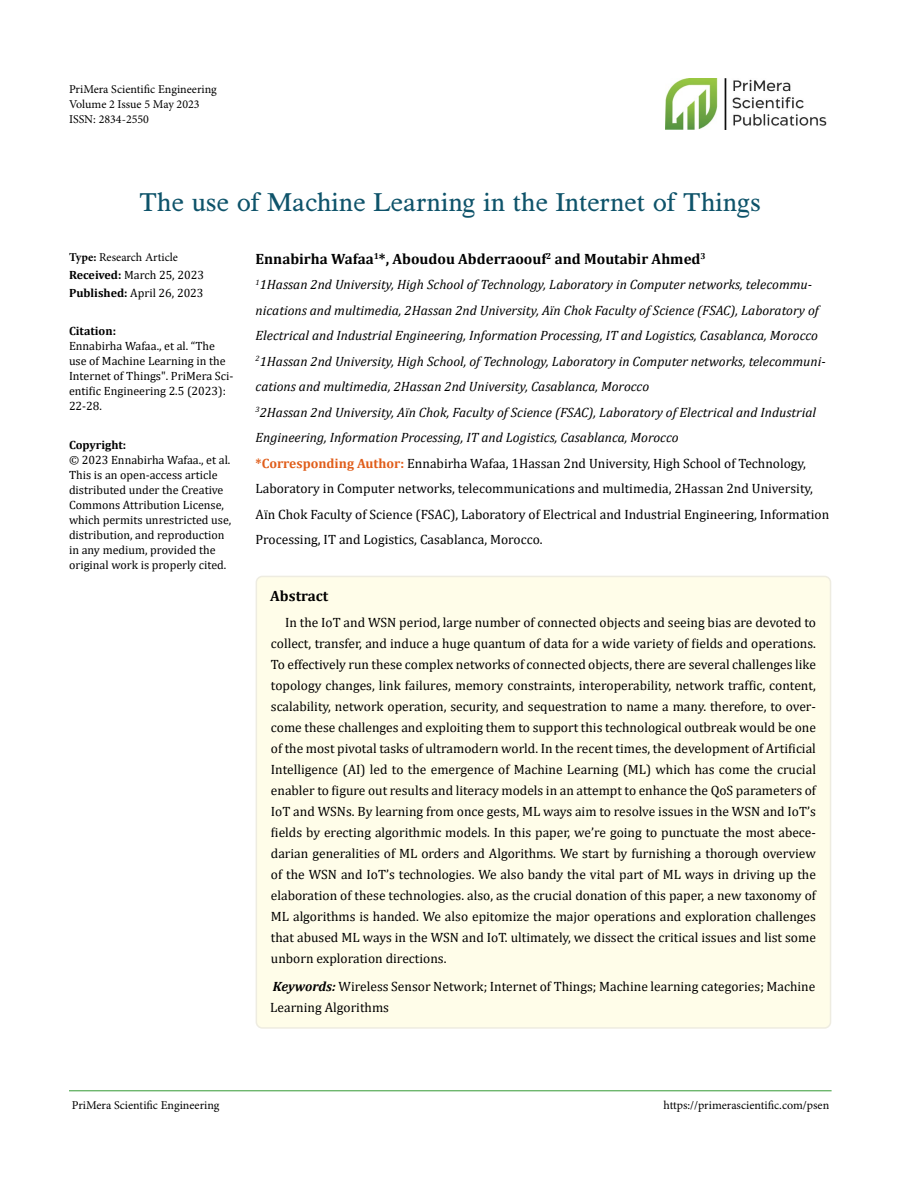
<style>
.page{position:relative;width:900px;height:1188px;background:#fff}
.page>*{position:absolute;margin:0;border:0;box-sizing:border-box;transform-origin:0 0}
.t1{font:27px "Tribun ADF Std";color:#0e536a}
.t2{font:700 15px "Cambria";color:#000}
.t3{font:13.5px/21px "Cambria";color:#000;text-align:justify}
.t4{font:italic 13.5px/25.5px "Cambria";color:#000}
.t5{font:12px/15px "Cambria";color:#000}
.t6{font:12px/15px "Minion Pro";color:#000}
.t7{font:700 12px "Cambria";color:#000}
.s1{font-weight:700}
.s2{font-weight:700;font-style:normal;color:#e05d1a}
.s3{font-style:normal}
.s4{font-weight:700;font-style:italic}
</style>
<div class="page">
<hr style="left:69px;top:1091px;width:763px;height:1px;background:#393">
<img style="left:665px;top:78px;width:162px;height:52px">
<div style="left:256px;top:576px;width:575px;height:452px;background:#fffde9;border-radius:6px"></div>
<div style="left:256px;top:576px;width:575px;height:453px;border:2px solid #eeece1;border-radius:6px"></div>
<p class="t6" style="left:69px;top:82px;width:149px">PriMera Scientific Engineering<br>Volume 2 Issue 5 May 2023<br>ISSN: 2834-2550</p>
<h1 class="t1" style="left:139px;top:186px;width:623px">The use of Machine Learning in the Internet of Things</h1>
<p class="t6" style="left:69px;top:250px;width:110px"><span class="s1">Type:</span> Research Article</p>
<p class="t5" style="left:69px;top:266px;width:137px;line-height:18px"><span class="s1">Received:</span> March 25, 2023<br><span class="s1">Published:</span> April 26, 2023</p>
<p class="t7" style="left:69px;top:322px;width:49px">Citation:</p>
<p class="t5" style="left:69px;top:338px;width:166px">Ennabirha Wafaa., et al. “The use of Machine Learning in the<br>Internet of Things". PriMera Sci&shy;entific Engineering 2.5 (2023):<br>22-28.</p>
<p class="t7" style="left:69px;top:437px;width:59px">Copyright:</p>
<p class="t5" style="left:69px;top:453px;width:164px">© 2023 Ennabirha Wafaa., et al.<br>This is an open-access article distributed under the Creative<br>Commons Attribution License, which permits unrestricted use, distribution, and reproduction in any medium, provided the original work is properly cited.</p>
<p class="t2" style="left:256px;top:248px;width:452px">Ennabirha Wafaa<sup>1</sup>*, Aboudou Abderraoouf<sup>2</sup> and Moutabir Ahmed<sup>3</sup></p>
<p class="t4" style="left:256px;top:272px;width:575px"><sup>1</sup>1Hassan 2nd University, High School of Technology, Laboratory in Computer networks, telecommu&shy;nications and multimedia, 2Hassan 2nd University, Aïn Chok Faculty of Science (FSAC), Laboratory of Electrical and Industrial Engineering, Information Processing, IT and Logistics, Casablanca, Morocco <sup>2</sup>1Hassan 2nd University, High School, of Technology, Laboratory in Computer networks, telecommuni&shy;cations and multimedia, 2Hassan 2nd University, Casablanca, Morocco<br><sup>3</sup>2Hassan 2nd University, Aïn Chok, Faculty of Science (FSAC), Laboratory of Electrical and Industrial Engineering, Information Processing, IT and Logistics, Casablanca, Morocco<br><span class="s2">*Corresponding Author:</span> <span class="s3">Ennabirha Wafaa, 1Hassan 2nd University, High School of Technology, Laboratory in Computer networks, telecommunications and multimedia, 2Hassan 2nd University, Aïn Chok Faculty of Science (FSAC), Laboratory of Electrical and Industrial Engineering, Information Processing, IT and Logistics, Casablanca, Morocco.</span></p>
<p class="t2" style="left:270px;top:585px;width:60px">Abstract</p>
<p class="t3" style="left:271px;top:612px;width:547px;text-indent:14px">In the IoT and WSN period, large number of connected objects and seeing bias are devoted to collect, transfer, and induce a huge quantum of data for a wide variety of fields and operations.<br>To effectively run these complex networks of connected objects, there are several challenges like topology changes, link failures, memory constraints, interoperability, network traffic, content, scalability, network operation, security, and sequestration to name a many. therefore, to over&shy;come these challenges and exploiting them to support this technological outbreak would be one of the most pivotal tasks of ultramodern world. In the recent times, the development of Artificial Intelligence (AI) led to the emergence of Machine Learning (ML) which has come the crucial enabler to figure out results and literacy models in an attempt to enhance the QoS parameters of IoT and WSNs. By learning from once gests, ML ways aim to resolve issues in the WSN and IoT’s fields by erecting algorithmic models. In this paper, we’re going to punctuate the most abece&shy;darian generalities of ML orders and Algorithms. We start by furnishing a thorough overview of the WSN and IoT’s technologies. We also bandy the vital part of ML ways in driving up the elaboration of these technologies. also, as the crucial donation of this paper, a new taxonomy of ML algorithms is handed. We also epitomize the major operations and exploration challenges that abused ML ways in the WSN and IoT. ultimately, we dissect the critical issues and list some unborn exploration directions.</p>
<p class="t3" style="left:270px;top:976px;width:547px"><span class="s4">Keywords:</span> Wireless Sensor Network; Internet of Things; Machine learning categories; Machine<br>Learning Algorithms</p>
<p class="t6" style="left:72px;top:1097px;width:149px">PriMera Scientific Engineering</p>
<p class="t6" style="left:664px;top:1097px;width:167px">https://primerascientific.com/psen</p>
</div>
